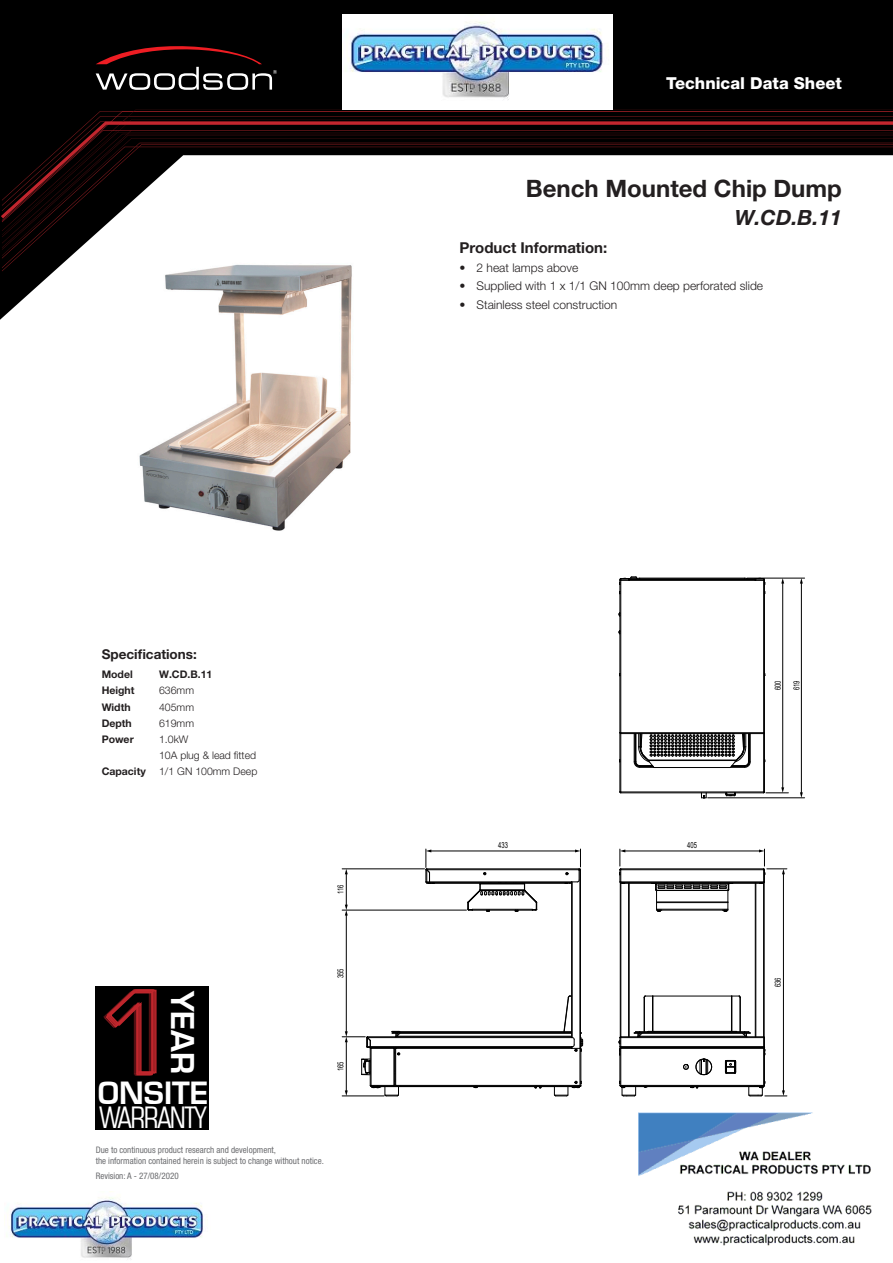
<style>
.page{position:relative;width:893px;height:1263px;background:#fff}
.page>*{position:absolute;margin:0;border:0;box-sizing:border-box;transform-origin:0 0}
.t1{font:30.6px "Square 721 Dm Normal";color:#fff}
.t2{font:condensed 29.85px/24.6px "Square 721 BT";letter-spacing:-.05em;color:#fff;scale:.96 1}
.Non_TOC_Page_Header{font:700 24px "Helvetica Neue LT Std";color:#231f20}
.Non_TOC_Page_Header-2{font:italic 700 21px "Helvetica Neue LT Pro";color:#231f20}
.t3{font:800 16.5px "Helvetica Neue LT Std";color:#fff}
.Description_-_Featur{font:700 15px "Helvetica Neue LT Std";color:#231f20}
.Cells{font:700 13.5px "Helvetica Neue LT Pro";color:#231f20}
.t4{font:300 12px "Helvetica Neue LT Pro";color:#231f20}
.Cells-2{font:300 10.5px "Helvetica Neue LT Pro";color:#231f20}
.Cells-3{font:700 10.5px "Helvetica Neue LT Pro";color:#231f20}
.t5{font:condensed 9px/10.8px "Helvetica Neue LT Pro";color:#6c6d70}
.t6{font:8.4px "Arial";color:#000;scale:.7 1}
.s1{font-family:"Square 721 Dm Normal";font-stretch:normal}
</style>
<div class="page">
<svg style="left:0;top:0;width:893px;height:320px;fill:#000"></svg>
<svg style="left:2px;top:237px;width:891px;height:31px"></svg>
<svg style="left:2px;top:111px;width:891px;height:126px"></svg>
<svg style="left:96px;top:43px;width:181px;height:47px;background:#2d2021"></svg>
<div style="left:96px;top:986px;width:113px;height:144px;background:#000"></div>
<svg style="left:104px;top:989px;width:53px;height:86px"></svg>
<img style="left:128px;top:256px;width:239px;height:275px">
<hr style="left:430px;top:851px;width:146px;height:1px;background:#000">
<hr style="left:624px;top:851px;width:136px;height:1px;background:#000">
<hr style="left:346px;top:914px;width:1px;height:118px;background:#000">
<hr style="left:342px;top:910px;width:124px;height:1px;background:#000">
<hr style="left:783px;top:873px;width:1px;height:218px;background:#000">
<hr style="left:346px;top:873px;width:1px;height:33px;background:#000">
<svg style="left:345px;top:869px;width:3px;height:5px"></svg>
<svg style="left:345px;top:905px;width:3px;height:10px"></svg>
<hr style="left:342px;top:868px;width:82px;height:1px;background:#000">
<hr style="left:782px;top:582px;width:1px;height:206px;background:#000">
<hr style="left:801px;top:582px;width:1px;height:211px;background:#000">
<hr style="left:708px;top:797px;width:97px;height:1px;background:#000">
<hr style="left:747px;top:578px;width:58px;height:1px;background:#000">
<hr style="left:653px;top:996px;width:1px;height:35px;background:#000">
<hr style="left:731px;top:996px;width:1px;height:35px;background:#000">
<hr style="left:732px;top:996px;width:1px;height:35px;background:#000">
<hr style="left:652px;top:996px;width:1px;height:35px;background:#000">
<hr style="left:763px;top:883px;width:1px;height:154px;background:#000">
<hr style="left:756px;top:883px;width:1px;height:154px;background:#000">
<hr style="left:621px;top:883px;width:1px;height:154px;background:#000">
<hr style="left:628px;top:883px;width:1px;height:154px;background:#000">
<hr style="left:640px;top:1032px;width:105px;height:1px;background:#000">
<hr style="left:640px;top:1033px;width:105px;height:1px;background:#000">
<hr style="left:621px;top:868px;width:143px;height:1px;background:#000">
<hr style="left:621px;top:869px;width:143px;height:1px;background:#000">
<hr style="left:620px;top:1048px;width:1px;height:37px;background:#000">
<hr style="left:621px;top:1048px;width:143px;height:1px;background:#000">
<hr style="left:621px;top:1085px;width:143px;height:1px;background:#000">
<hr style="left:764px;top:1048px;width:1px;height:37px;background:#000">
<hr style="left:763px;top:1048px;width:1px;height:37px;background:#000">
<hr style="left:653px;top:996px;width:78px;height:1px;background:#000">
<hr style="left:740px;top:997px;width:1px;height:35px;background:#000">
<hr style="left:644px;top:997px;width:1px;height:35px;background:#000">
<hr style="left:654px;top:1031px;width:76px;height:1px;background:#000">
<hr style="left:764px;top:882px;width:1px;height:155px;background:#000">
<hr style="left:755px;top:883px;width:1px;height:154px;background:#000">
<hr style="left:621px;top:1036px;width:143px;height:1px;background:#000">
<hr style="left:621px;top:1047px;width:143px;height:1px;background:#000">
<hr style="left:621px;top:1046px;width:143px;height:1px;background:#000">
<hr style="left:621px;top:1037px;width:143px;height:1px;background:#000">
<svg style="left:683px;top:1064px;width:6px;height:6px"></svg>
<hr style="left:623px;top:1086px;width:139px;height:1px;background:#000">
<svg style="left:725px;top:1060px;width:11px;height:14px"></svg>
<svg style="left:696px;top:1059px;width:16px;height:16px"></svg>
<hr style="left:620px;top:882px;width:1px;height:155px;background:#000">
<hr style="left:629px;top:883px;width:1px;height:154px;background:#000">
<hr style="left:623px;top:882px;width:139px;height:1px;background:#000">
<hr style="left:623px;top:883px;width:139px;height:1px;background:#000">
<svg style="left:644px;top:995px;width:9px;height:2px"></svg>
<svg style="left:731px;top:995px;width:10px;height:3px"></svg>
<svg style="left:619px;top:849px;width:11px;height:35px"></svg>
<svg style="left:755px;top:849px;width:32px;height:35px"></svg>
<svg style="left:690px;top:1087px;width:9px;height:2px"></svg>
<svg style="left:655px;top:884px;width:75px;height:28px"></svg>
<svg style="left:619px;top:1081px;width:17px;height:16px"></svg>
<svg style="left:758px;top:1036px;width:8px;height:20px"></svg>
<svg style="left:748px;top:1081px;width:39px;height:16px"></svg>
<svg style="left:619px;top:1031px;width:36px;height:25px"></svg>
<svg style="left:730px;top:1031px;width:21px;height:6px"></svg>
<hr style="left:763px;top:733px;width:1px;height:59px;background:#000">
<hr style="left:640px;top:578px;width:105px;height:1px;background:#000">
<hr style="left:629px;top:579px;width:126px;height:1px;background:#000">
<hr style="left:621px;top:733px;width:143px;height:1px;background:#000">
<hr style="left:621px;top:732px;width:143px;height:1px;background:#000">
<hr style="left:629px;top:580px;width:126px;height:1px;background:#000">
<hr style="left:763px;top:580px;width:1px;height:153px;background:#000">
<hr style="left:764px;top:580px;width:1px;height:153px;background:#000">
<hr style="left:620px;top:580px;width:1px;height:153px;background:#000">
<hr style="left:620px;top:733px;width:1px;height:59px;background:#000">
<svg style="left:763px;top:787px;width:25px;height:6px"></svg>
<hr style="left:764px;top:733px;width:1px;height:59px;background:#000">
<hr style="left:621px;top:792px;width:143px;height:1px;background:#000">
<svg style="left:701px;top:793px;width:6px;height:6px"></svg>
<svg style="left:619px;top:576px;width:21px;height:9px"></svg>
<svg style="left:726px;top:793px;width:10px;height:3px"></svg>
<svg style="left:744px;top:578px;width:22px;height:7px"></svg>
<svg style="left:634px;top:733px;width:117px;height:35px"></svg>
<hr style="left:572px;top:882px;width:1px;height:155px;background:#000">
<hr style="left:398px;top:1031px;width:174px;height:1px;background:#000">
<hr style="left:398px;top:1033px;width:174px;height:1px;background:#000">
<hr style="left:398px;top:1032px;width:174px;height:1px;background:#000">
<hr style="left:427px;top:868px;width:152px;height:1px;background:#000">
<hr style="left:427px;top:869px;width:152px;height:1px;background:#000">
<hr style="left:571px;top:882px;width:1px;height:155px;background:#000">
<hr style="left:580px;top:869px;width:1px;height:179px;background:#000">
<hr style="left:367px;top:1036px;width:204px;height:1px;background:#000">
<hr style="left:368px;top:1037px;width:203px;height:1px;background:#000">
<hr style="left:370px;top:1046px;width:201px;height:1px;background:#000">
<hr style="left:429px;top:883px;width:141px;height:1px;background:#000">
<hr style="left:429px;top:882px;width:141px;height:1px;background:#000">
<hr style="left:395px;top:1047px;width:176px;height:1px;background:#000">
<hr style="left:396px;top:1048px;width:175px;height:1px;background:#000">
<hr style="left:396px;top:1085px;width:184px;height:1px;background:#000">
<hr style="left:395px;top:1086px;width:185px;height:1px;background:#000">
<hr style="left:581px;top:1048px;width:1px;height:37px;background:#000">
<hr style="left:580px;top:1048px;width:1px;height:37px;background:#000">
<svg style="left:467px;top:883px;width:70px;height:29px"></svg>
<svg style="left:561px;top:995px;width:22px;height:57px"></svg>
<svg style="left:565px;top:849px;width:16px;height:35px"></svg>
<svg style="left:534px;top:1087px;width:8px;height:2px"></svg>
<svg style="left:425px;top:849px;width:10px;height:35px"></svg>
<svg style="left:554px;top:1081px;width:28px;height:16px"></svg>
<svg style="left:342px;top:1031px;width:59px;height:66px"></svg>
<img style="left:342px;top:15px;width:271px;height:95px">
<img style="left:639px;top:1112px;width:233px;height:134px">
<img style="left:6px;top:1197px;width:197px;height:62px">
<h3 class="t3" style="left:666px;top:74px;width:177px">Technical Data Sheet</h3>
<p class="Non_TOC_Page_Header" style="left:526px;top:174px;width:318px">Bench Mounted Chip Dump</p>
<p class="Non_TOC_Page_Header-2" style="left:735px;top:205px;width:108px">W.CD.B.11</p>
<p class="Description_-_Featur" style="left:460px;top:238px;width:149px">Product Information:</p>
<p class="t4" style="left:460px;top:260px;width:120px">• 2 heat lamps above</p>
<p class="t4" style="left:460px;top:279px;width:305px">• Supplied with 1 x 1/1 GN 100mm deep perforated slide</p>
<p class="t4" style="left:460px;top:297px;width:159px">• Stainless steel construction</p>
<p class="Cells" style="left:102px;top:646px;width:97px">Specifications:</p>
<p class="Cells-3" style="left:102px;top:668px;width:33px">Model</p>
<p class="Cells-3" style="left:159px;top:668px;width:55px">W.CD.B.11</p>
<p class="Cells-3" style="left:102px;top:684px;width:34px">Height</p>
<p class="Cells-2" style="left:159px;top:684px;width:37px">636mm</p>
<p class="Cells-3" style="left:102px;top:701px;width:30px">Width</p>
<p class="Cells-2" style="left:159px;top:701px;width:37px">405mm</p>
<p class="Cells-3" style="left:102px;top:717px;width:32px">Depth</p>
<p class="Cells-2" style="left:159px;top:717px;width:37px">619mm</p>
<p class="Cells-3" style="left:102px;top:733px;width:34px">Power</p>
<p class="Cells-2" style="left:159px;top:733px;width:31px">1.0kW</p>
<p class="Cells-2" style="left:159px;top:749px;width:99px">10A plug &amp; lead fitted</p>
<p class="Cells-3" style="left:102px;top:764px;width:46px">Capacity</p>
<p class="Cells-2" style="left:159px;top:765px;width:100px">1/1 GN 100mm Deep</p>
<p class="t6" style="left:335px;top:894px;width:15px;rotate:-90deg">116</p>
<p class="t1" style="left:201px;top:991px;width:85px;rotate:90deg">YEAR</p>
<p class="t2" style="left:98px;top:1080px;width:117px"><span class="s1">ONSITE<br></span>WARRANTY</p>
<p class="t5" style="left:96px;top:1144px;width:230px">Due to continuous product research and development,<br>the information contained herein is subject to change without notice.</p>
<p class="t5" style="left:96px;top:1170px;width:85px">Revision: A - 27/08/2020</p>
<p class="t6" style="left:335px;top:978px;width:15px;rotate:-90deg">355</p>
<p class="t6" style="left:335px;top:1071px;width:15px;rotate:-90deg">165</p>
<p class="t6" style="left:498px;top:840px;width:15px">433</p>
<p class="t6" style="left:687px;top:840px;width:15px">405</p>
<p class="t6" style="left:772px;top:690px;width:15px;rotate:-90deg">600</p>
<p class="t6" style="left:791px;top:690px;width:15px;rotate:-90deg">619</p>
<p class="t6" style="left:772px;top:987px;width:15px;rotate:-90deg">636</p>
</div>
